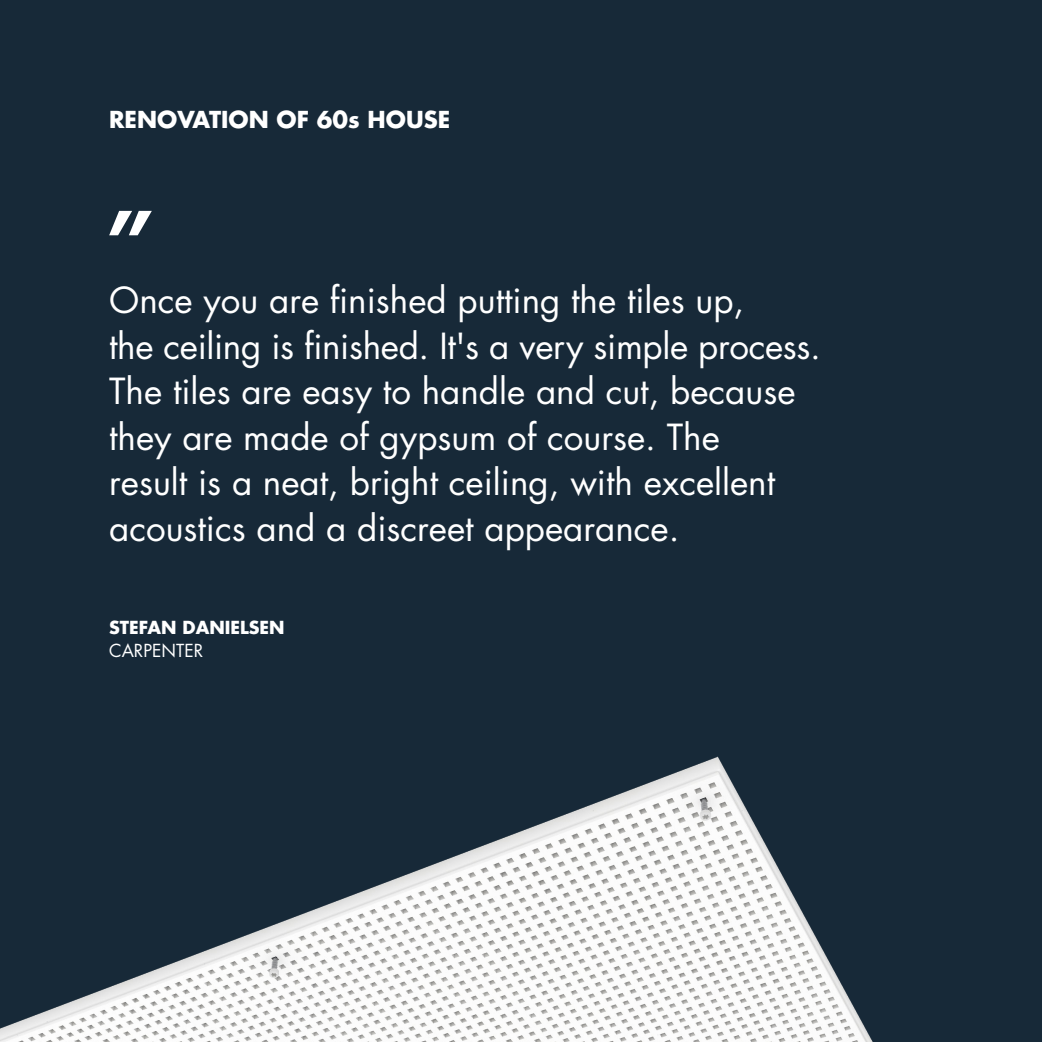
<style>
.page{position:relative;width:1042px;height:1042px;background:#172938}
.page>*{position:absolute;margin:0;border:0;box-sizing:border-box;transform-origin:0 0}
.t1{font:35px/45.5px "Futura Std";color:#fff}
.t2{font:700 22.75px "Futura Std";color:#fff}
.t3{font:700 17.5px/22.8px "Futura Std";color:#fff}
.s1{font-weight:400}
</style>
<div class="page">
<img style="left:0;top:756px;width:873px;height:286px">
<svg style="left:109px;top:211px;width:43px;height:24px"></svg>
<hr style="left:1041px;top:687px;width:1px;height:355px;background:#869096">
<p class="t2" style="left:109px;top:104px;width:343px">RENOVATION OF 60s HOUSE</p>
<p class="t1" style="left:109px;top:278px;width:713px">Once you are finished putting the tiles up,<br>the ceiling is finished. It's a very simple process.<br>The tiles are easy to handle and cut, because they are made of gypsum of course. The<br>result is a neat, bright ceiling, with excellent acoustics and a discreet appearance.</p>
<p class="t3" style="left:109px;top:616px;width:177px">STEFAN DANIELSEN<br><span class="s1">CARPENTER</span></p>
</div>
